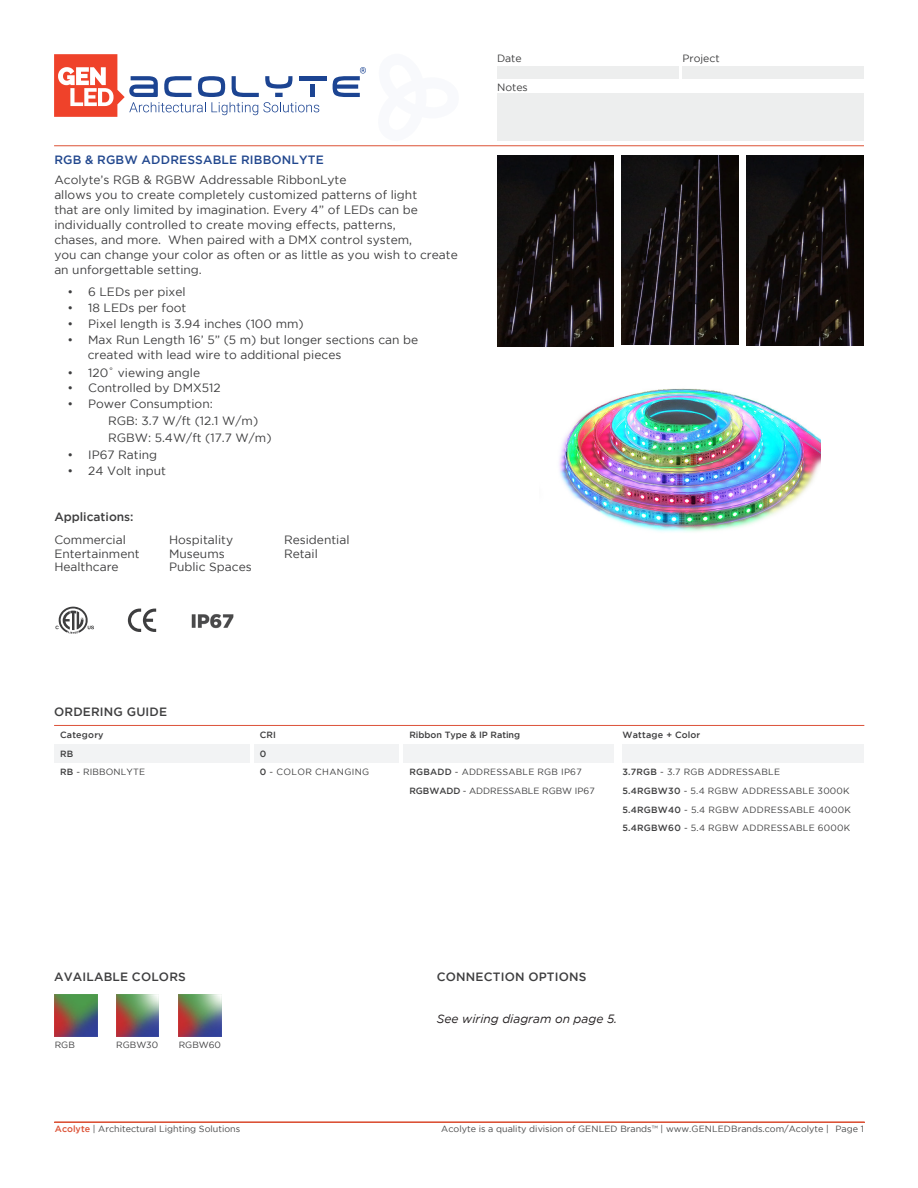
<style>
.page{position:relative;width:918px;height:1188px;background:#fff}
.page>*{position:absolute;margin:0;border:0;box-sizing:border-box;transform-origin:0 0}
.Bullet_points{font:12px/15px "Gotham";color:#3e3e3f}
.Blue_main_tItle{font:500 12px "Gotham";letter-spacing:.015em;color:#3e3e3f}
.t1{font:500 12px "Gotham";letter-spacing:.015em;color:#21478e}
.t2{font:italic 12px "Gotham";color:#231f20}
.t3{font:10.5px "Gotham";color:#3e3e3f}
.t4{font:9px "Gotham";letter-spacing:.025em;color:#3e3e3f}
.t5{font:9px "Gotham";color:#494a4a}
.t6{font:9px "Gotham";color:#3e3e3f}
.Table_Subtitle{font:500 9px "Gotham";color:#3e3e3f}
.Table_Subtitle-2{font:500 9px "Gotham";letter-spacing:.025em;color:#3e3e3f}
.s1{font-weight:500}
.s2{font-weight:500;color:#dc5236}
.s3{color:#57585a}
</style>
<div class="page">
<hr style="left:54px;top:146px;width:810px;height:1px;background:#dc5235">
<div style="left:497px;top:66px;width:182px;height:12px;background:#edeeee"></div>
<div style="left:682px;top:66px;width:182px;height:12px;background:#edeeee"></div>
<div style="left:497px;top:93px;width:367px;height:47px;background:#edeeee"></div>
<svg style="left:54px;top:54px;width:265px;height:63px"></svg>
<div style="left:310px;top:85px;width:5px;height:12px;background:#1c4492"></div>
<hr style="left:299px;top:76px;width:27px;height:4px;background:#1c4492">
<svg style="left:333px;top:67px;width:33px;height:30px"></svg>
<hr style="left:54px;top:1122px;width:811px;height:1px;background:#dc5236">
<hr style="left:54px;top:725px;width:810px;height:1px;background:#dc5038">
<img style="left:540px;top:346px;width:280px;height:186px">
<div style="left:54px;top:744px;width:195px;height:19px;background:#f2f3f4"></div>
<div style="left:254px;top:744px;width:145px;height:19px;background:#f2f3f4"></div>
<div style="left:403px;top:744px;width:210px;height:19px;background:#f2f3f4"></div>
<div style="left:622px;top:744px;width:242px;height:19px;background:#f2f3f4"></div>
<img style="left:55px;top:994px;width:42px;height:43px">
<img style="left:497px;top:155px;width:116px;height:191px">
<img style="left:622px;top:155px;width:116px;height:189px">
<img style="left:747px;top:155px;width:116px;height:190px">
<img style="left:179px;top:994px;width:42px;height:43px">
<img style="left:116px;top:994px;width:43px;height:43px">
<img style="left:191px;top:614px;width:43px;height:15px">
<svg style="left:55px;top:607px;width:39px;height:27px"></svg>
<svg style="left:128px;top:609px;width:28px;height:23px"></svg>
<p class="t1" style="left:54px;top:153px;width:271px">RGB &amp; RGBW ADDRESSABLE RIBBONLYTE</p>
<p class="Bullet_points" style="left:54px;top:172px;width:405px">Acolyte’s RGB &amp; RGBW Addressable RibbonLyte<br>allows you to create completely customized patterns of light<br>that are only limited by imagination. Every 4” of LEDs can be individually controlled to create moving effects, patterns,<br>chases, and more. When paired with a DMX control system,<br>you can change your color as often or as little as you wish to create an unforgettable setting.</p>
<p class="Bullet_points" style="left:68px;top:285px;width:120px">• 6 LEDs per pixel</p>
<p class="Bullet_points" style="left:68px;top:300px;width:120px">• 18 LEDs per foot</p>
<p class="Bullet_points" style="left:68px;top:316px;width:238px">• Pixel length is 3.94 inches (100 mm)</p>
<p class="Bullet_points" style="left:88px;top:331px;width:332px;line-height:15.8px;text-indent:-20px">• Max Run Length 16’ 5” (5 m) but longer sections can be created with lead wire to additional pieces</p>
<p class="Bullet_points" style="left:68px;top:365px;width:134px">• 120˚ viewing angle</p>
<p class="Bullet_points" style="left:68px;top:380px;width:155px">• Controlled by DMX512</p>
<p class="Bullet_points" style="left:68px;top:396px;width:147px">• Power Consumption:</p>
<p class="Bullet_points" style="left:108px;top:413px;width:152px">RGB: 3.7 W/ft (12.1 W/m)</p>
<p class="Bullet_points" style="left:108px;top:430px;width:165px">RGBW: 5.4W/ft (17.7 W/m)</p>
<p class="Bullet_points" style="left:68px;top:447px;width:91px">• IP67 Rating</p>
<p class="Bullet_points" style="left:68px;top:463px;width:100px">• 24 Volt input</p>
<p class="Blue_main_tItle" style="left:54px;top:510px;width:81px">Applications:</p>
<p class="Bullet_points" style="left:54px;top:532px;width:73px">Commercial</p>
<p class="Bullet_points" style="left:169px;top:532px;width:66px">Hospitality</p>
<p class="Bullet_points" style="left:284px;top:532px;width:67px">Residential</p>
<p class="Bullet_points" style="left:54px;top:546px;width:87px">Entertainment</p>
<p class="Bullet_points" style="left:169px;top:546px;width:57px">Museums</p>
<p class="Bullet_points" style="left:284px;top:546px;width:35px">Retail</p>
<p class="Bullet_points" style="left:54px;top:559px;width:66px">Healthcare</p>
<p class="Bullet_points" style="left:169px;top:559px;width:84px">Public Spaces</p>
<p class="t3" style="left:497px;top:53px;width:26px">Date</p>
<p class="t3" style="left:497px;top:82px;width:32px">Notes</p>
<p class="Blue_main_tItle" style="left:54px;top:705px;width:115px">ORDERING GUIDE</p>
<p class="t3" style="left:682px;top:53px;width:39px">Project</p>
<p class="Table_Subtitle-2" style="left:60px;top:730px;width:45px">Category</p>
<p class="Table_Subtitle" style="left:260px;top:730px;width:18px">CRI</p>
<p class="Table_Subtitle" style="left:409px;top:730px;width:112px">Ribbon Type &amp; IP Rating</p>
<p class="Table_Subtitle-2" style="left:622px;top:730px;width:79px">Wattage + Color</p>
<p class="Table_Subtitle" style="left:60px;top:748px;width:15px">RB</p>
<p class="Table_Subtitle" style="left:260px;top:748px;width:8px">0</p>
<p class="t4" style="left:60px;top:767px;width:87px"><span class="s1">RB</span> - RIBBONLYTE</p>
<p class="t4" style="left:260px;top:767px;width:111px"><span class="s1">0</span> - COLOR CHANGING</p>
<p class="t4" style="left:409px;top:767px;width:174px"><span class="s1">RGBADD</span> - ADDRESSABLE RGB IP67</p>
<p class="t4" style="left:622px;top:767px;width:159px"><span class="s1">3.7RGB</span> - 3.7 RGB ADDRESSABLE</p>
<p class="t6" style="left:409px;top:786px;width:187px"><span class="s1">RGBWADD</span> - ADDRESSABLE RGBW IP67</p>
<p class="t4" style="left:622px;top:786px;width:229px"><span class="s1">5.4RGBW30</span> - 5.4 RGBW ADDRESSABLE 3000K</p>
<p class="t4" style="left:622px;top:804px;width:230px"><span class="s1">5.4RGBW40</span> - 5.4 RGBW ADDRESSABLE 4000K</p>
<p class="t4" style="left:622px;top:823px;width:229px"><span class="s1">5.4RGBW60</span> - 5.4 RGBW ADDRESSABLE 6000K</p>
<p class="Blue_main_tItle" style="left:54px;top:970px;width:133px">AVAILABLE COLORS</p>
<p class="Blue_main_tItle" style="left:437px;top:970px;width:151px">CONNECTION OPTIONS</p>
<p class="t4" style="left:55px;top:1040px;width:22px">RGB</p>
<p class="t4" style="left:116px;top:1040px;width:43px">RGBW30</p>
<p class="t4" style="left:179px;top:1040px;width:44px">RGBW60</p>
<p class="t2" style="left:437px;top:1012px;width:182px">See wiring diagram on page 5.</p>
<p class="t5" style="left:55px;top:1124px;width:187px"><span class="s2">Acolyte</span> | Architectural Lighting Solutions</p>
<p class="t5" style="left:441px;top:1124px;width:424px">Acolyte is a quality division of GENLED Brands<span class="s3">™</span> | www.GENLEDBrands.com/Acolyte | Page 1</p>
</div>
